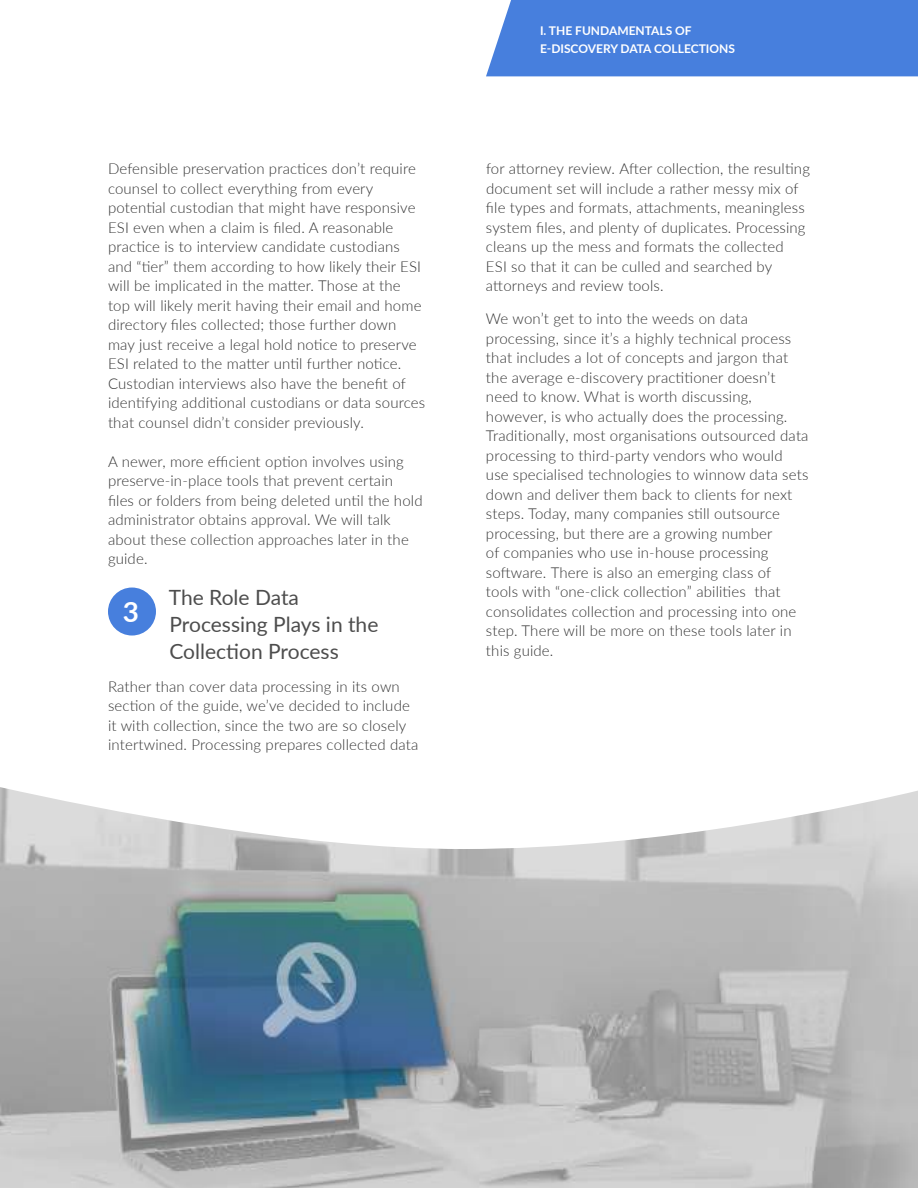
<style>
.page{position:relative;width:918px;height:1188px;background:#fff}
.page>*{position:absolute;margin:0;border:0;box-sizing:border-box;transform-origin:0 0}
.t1{font:700 27.9px "Lato";color:#fff}
.t2{font:21px/27px "Lato";color:#4d4d4d}
.t3{font:300 15px/19.5px "Lato";letter-spacing:.01em;color:#333}
.t4{font:700 12px/18px "Lato";color:#fff}
</style>
<div class="page">
<div style="left:108px;top:588px;width:48px;height:48px;background:#477fdd;border-radius:50%"></div>
<img style="left:0;top:787px;width:918px;height:401px">
<div style="left:486px;top:0;width:432px;height:76px;background:#477fdd"></div>
<p class="t3" style="left:108px;top:158px;width:319px">Defensible preservation practices don’t require counsel to collect everything from every potential custodian that might have responsive ESI even when a claim is filed. A reasonable practice is to interview candidate custodians and “tier” them according to how likely their ESI will be implicated in the matter. Those at the top will likely merit having their email and home directory files collected; those further down may just receive a legal hold notice to preserve ESI related to the matter until further notice.<br>Custodian interviews also have the benefit of identifying additional custodians or data sources that counsel didn’t consider previously.</p>
<p class="t3" style="left:108px;top:451px;width:316px">A newer, more efficient option involves using preserve-in-place tools that prevent certain files or folders from being deleted until the hold administrator obtains approval. We will talk about these collection approaches later in the guide.</p>
<h1 class="t1" style="left:123px;top:591px;width:18px">3</h1>
<h2 class="t2" style="left:169px;top:583px;width:211px">The Role Data<br>Processing Plays in the<br>Collection Process</h2>
<p class="t3" style="left:108px;top:676px;width:312px">Rather than cover data processing in its own section of the guide, we’ve decided to include it with collection, since the two are so closely intertwined. Processing prepares collected data</p>
<p class="t4" style="left:540px;top:21px;width:196px">I. THE FUNDAMENTALS OF<br>E-DISCOVERY DATA COLLECTIONS</p>
<p class="t3" style="left:486px;top:158px;width:326px">for attorney review. After collection, the resulting document set will include a rather messy mix of file types and formats, attachments, meaningless system files, and plenty of duplicates. Processing cleans up the mess and formats the collected<br>ESI so that it can be culled and searched by attorneys and review tools.</p>
<p class="t3" style="left:486px;top:308px;width:324px">We won’t get to into the weeds on data processing, since it’s a highly technical process that includes a lot of concepts and jargon that the average e-discovery practitioner doesn’t need to know. What is worth discussing, however, is who actually does the processing.<br>Traditionally, most organisations outsourced data processing to third-party vendors who would use specialised technologies to winnow data sets down and deliver them back to clients for next steps. Today, many companies still outsource processing, but there are a growing number<br>of companies who use in-house processing software. There is also an emerging class of<br>tools with “one-click collection” abilities that consolidates collection and processing into one step. There will be more on these tools later in this guide.</p>
</div>
